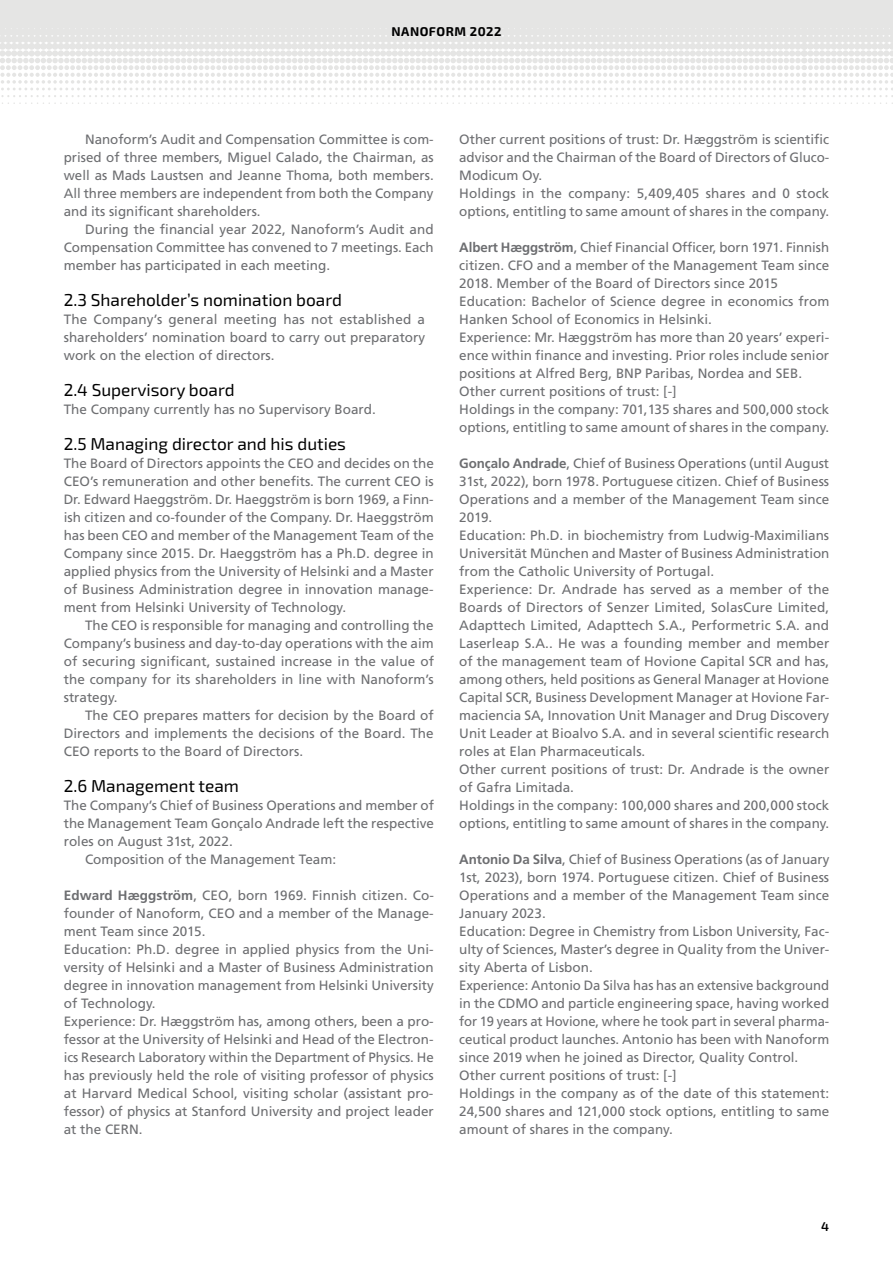
<style>
.page{position:relative;width:893px;height:1263px;background:#fff}
.page>*{position:absolute;margin:0;border:0;box-sizing:border-box;transform-origin:0 0}
.t1{font:17.25px "Exo 2.0";color:#000}
.t2{font:13.5px/18px "Frutiger LT Std";color:#6d6e71;text-align:justify}
.t3{font:700 12.75px "Exo 2.0";letter-spacing:.04em;color:#000}
.t4{font:600 12.75px "Exo 2.0";color:#000}
.s1{font-weight:700}
</style>
<div class="page">
<svg style="left:0;top:0;width:893px;height:104px"></svg>
<p class="t3" style="left:391px;top:24px;width:111px">NANOFORM 2022</p>
<p class="t2" style="left:64px;top:130px;width:371px;text-indent:21px">Nanoform’s Audit and Compensation Committee is com&shy;prised of three members, Miguel Calado, the Chairman, as well as Mads Laustsen and Jeanne Thoma, both members.<br>All three members are independent from both the Company and its significant shareholders.</p>
<p class="t2" style="left:64px;top:220px;width:371px;text-indent:21px">During the financial year 2022, Nanoform’s Audit and Compensation Committee has convened to 7 meetings. Each member has participated in each meeting.</p>
<p class="t1" style="left:64px;top:290px;width:280px">2.3 Shareholder’s nomination board</p>
<p class="t2" style="left:64px;top:310px;width:363px">The Company’s general meeting has not established a shareholders’ nomination board to carry out preparatory work on the election of directors.</p>
<p class="t1" style="left:64px;top:380px;width:172px">2.4 Supervisory board</p>
<p class="t2" style="left:64px;top:400px;width:314px">The Company currently has no Supervisory Board.</p>
<p class="t1" style="left:64px;top:434px;width:284px">2.5 Managing director and his duties</p>
<p class="t2" style="left:64px;top:454px;width:372px">The Board of Directors appoints the CEO and decides on the CEO’s remuneration and other benefits. The current CEO is Dr. Edward Haeggström. Dr. Haeggström is born 1969, a Finn&shy;ish citizen and co-founder of the Company. Dr. Haeggström has been CEO and member of the Management Team of the Company since 2015. Dr. Haeggström has a Ph.D. degree in applied physics from the University of Helsinki and a Master of Business Administration degree in innovation manage&shy;ment from Helsinki University of Technology.</p>
<p class="t2" style="left:64px;top:616px;width:372px;text-indent:21px">The CEO is responsible for managing and controlling the Company’s business and day-to-day operations with the aim of securing significant, sustained increase in the value of the company for its shareholders in line with Nanoform’s strategy.</p>
<p class="t2" style="left:64px;top:706px;width:371px;text-indent:21px">The CEO prepares matters for decision by the Board of Directors and implements the decisions of the Board. The CEO reports to the Board of Directors.</p>
<p class="t1" style="left:64px;top:776px;width:177px">2.6 Management team</p>
<p class="t2" style="left:64px;top:796px;width:372px">The Company’s Chief of Business Operations and member of</p>
<p class="t2" style="left:64px;top:814px;width:372px">the Management Team Gonçalo Andrade left the respective</p>
<p class="t2" style="left:64px;top:832px;width:171px">roles on August 31st, 2022.</p>
<p class="t2" style="left:85px;top:850px;width:253px">Composition of the Management Team:</p>
<p class="t2" style="left:64px;top:886px;width:372px;text-align:left"><span class="s1">Edward Hæggström</span>, CEO, born 1969. Finnish citizen. Co&shy;founder of Nanoform, CEO and a member of the Manage&shy;ment Team since 2015.<br>Education: Ph.D. degree in applied physics from the Uni&shy;versity of Helsinki and a Master of Business Administration degree in innovation management from Helsinki University of Technology.<br>Experience: Dr. Hæggström has, among others, been a pro&shy;fessor at the University of Helsinki and Head of the Electron&shy;ics Research Laboratory within the Department of Physics. He has previously held the role of visiting professor of physics at Harvard Medical School, visiting scholar (assistant pro&shy;fessor) of physics at Stanford University and project leader at the CERN.</p>
<p class="t2" style="left:459px;top:130px;width:372px;text-align:left">Other current positions of trust: Dr. Hæggström is scientific advisor and the Chairman of the Board of Directors of Gluco-Modicum Oy.<br>Holdings in the company: 5,409,405 shares and 0 stock options, entitling to same amount of shares in the company.</p>
<p class="t2" style="left:459px;top:238px;width:372px;text-align:left"><span class="s1">Albert Hæggström</span>, Chief Financial Officer, born 1971. Finnish citizen. CFO and a member of the Management Team since 2018. Member of the Board of Directors since 2015<br>Education: Bachelor of Science degree in economics from Hanken School of Economics in Helsinki.<br>Experience: Mr. Hæggström has more than 20 years’ experi&shy;ence within finance and investing. Prior roles include senior positions at Alfred Berg, BNP Paribas, Nordea and SEB.<br>Other current positions of trust: [-]<br>Holdings in the company: 701,135 shares and 500,000 stock options, entitling to same amount of shares in the company.</p>
<p class="t2" style="left:459px;top:454px;width:372px;text-align:left"><span class="s1">Gonçalo Andrade</span>, Chief of Business Operations (until August 31st, 2022), born 1978. Portuguese citizen. Chief of Business Operations and a member of the Management Team since 2019.<br>Education: Ph.D. in biochemistry from Ludwig-Maximilians Universität München and Master of Business Administration from the Catholic University of Portugal.<br>Experience: Dr. Andrade has served as a member of the Boards of Directors of Senzer Limited, SolasCure Limited, Adapttech Limited, Adapttech S.A., Performetric S.A. and Laserleap S.A.. He was a founding member and member of the management team of Hovione Capital SCR and has, among others, held positions as General Manager at Hovione Capital SCR, Business Development Manager at Hovione Far&shy;maciencia SA, Innovation Unit Manager and Drug Discovery Unit Leader at Bioalvo S.A. and in several scientific research roles at Elan Pharmaceuticals.<br>Other current positions of trust: Dr. Andrade is the owner of Gafra Limitada.<br>Holdings in the company: 100,000 shares and 200,000 stock options, entitling to same amount of shares in the company.</p>
<p class="t2" style="left:459px;top:850px;width:372px;text-align:left"><span class="s1">Antonio Da Silva</span>, Chief of Business Operations (as of January 1st, 2023), born 1974. Portuguese citizen. Chief of Business Operations and a member of the Management Team since January 2023.<br>Education: Degree in Chemistry from Lisbon University, Fac&shy;ulty of Sciences, Master’s degree in Quality from the Univer&shy;sity Aberta of Lisbon.<br>Experience: Antonio Da Silva has has an extensive background in the CDMO and particle engineering space, having worked for 19 years at Hovione, where he took part in several pharma&shy;ceutical product launches. Antonio has been with Nanoform since 2019 when he joined as Director, Quality Control.<br>Other current positions of trust: [-]<br>Holdings in the company as of the date of this statement:<br>24,500 shares and 121,000 stock options, entitling to same amount of shares in the company.</p>
<p class="t4" style="left:821px;top:1219px;width:9px">4</p>
</div>
